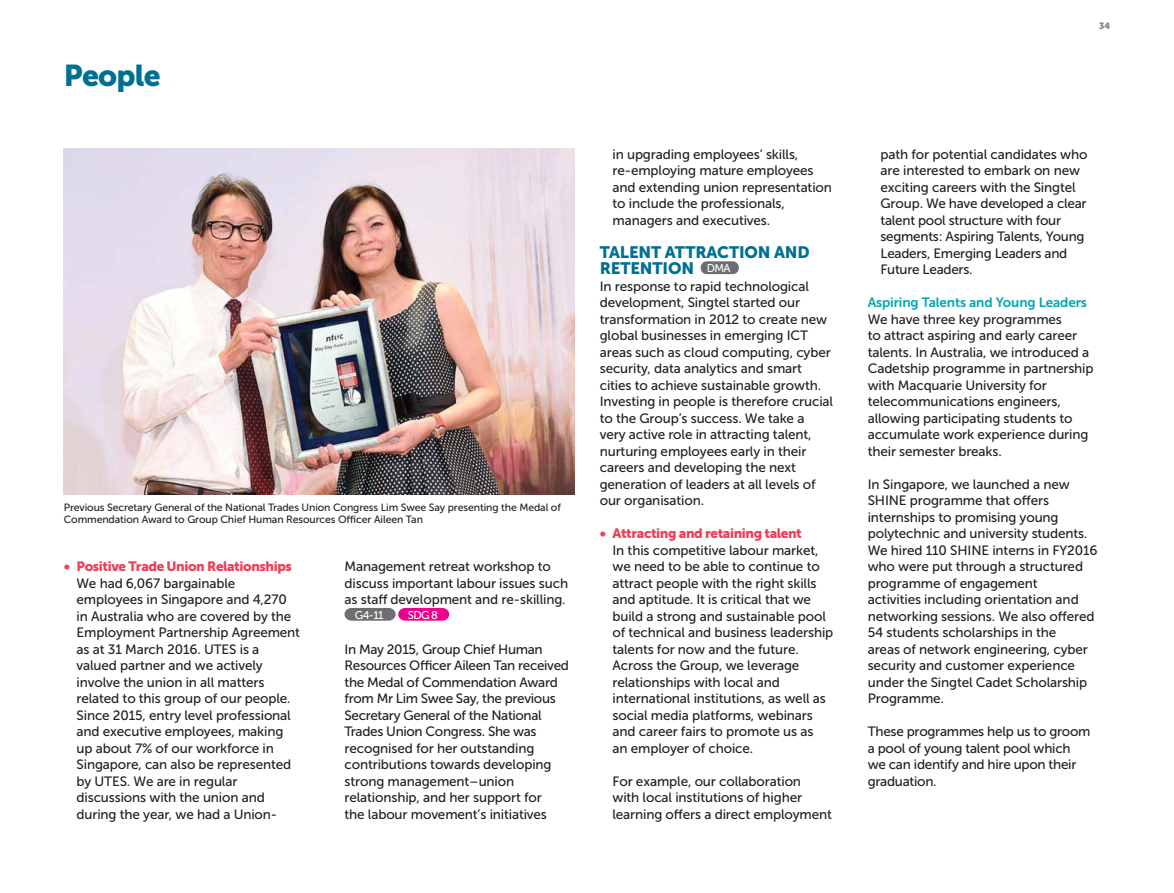
<style>
.page{position:relative;width:1174px;height:893px;background:#fff}
.page>*{position:absolute;margin:0;border:0;box-sizing:border-box;transform-origin:0 0}
.t1{font:30px "Museo Sans 900";letter-spacing:-.025em;color:#007092}
.t2{font:16.5px/16.5px "Museo Sans 900";letter-spacing:-.01em;color:#007092}
.t3{font:13.5px/16.5px "Museo Sans 500";letter-spacing:-.01em;color:#231f20}
.t4{font:13.5px "Museo Sans 900";letter-spacing:-.03em;color:#ef3f56}
.t5{font:13.5px "Museo Sans 700";letter-spacing:-.01em;color:#00a7ad}
.t6{font:11.25px "Museo Sans 500";letter-spacing:-.06em;color:#fff}
.t7{font:10.5px/12px "Museo Sans 500";letter-spacing:-.01em;color:#231f20}
.t8{font:9px "Museo Sans 900";color:#808285}
.s1{font-family:"Museo Sans 500";font-size:11.25px;color:#fff}
</style>
<div class="page">
<svg style="left:344px;top:608px;width:105px;height:13px"></svg>
<div style="left:700px;top:261px;width:39px;height:13px;background:#6d6e70;border-radius:6px"></div>
<img style="left:64px;top:148px;width:510px;height:347px">
<h1 class="t1" style="left:64px;top:65px;width:98px">People</h1>
<p class="t7" style="left:64px;top:503px;width:498px">Previous Secretary General of the National Trades Union Congress Lim Swee Say presenting the Medal of<br>Commendation Award to Group Chief Human Resources Officer Aileen Tan</p>
<p class="t4" style="left:64px;top:562px;width:230px">• Positive Trade Union Relationships</p>
<p class="t3" style="left:77px;top:576px;width:225px">We had 6,067 bargainable employees in Singapore and 4,270 in Australia who are covered by the<br>Employment Partnership Agreement as at 31 March 2016. UTES is a valued partner and we actively involve the union in all matters related to this group of our people.<br>Since 2015, entry level professional and executive employees, making up about 7% of our workforce in<br>Singapore, can also be represented by UTES. We are in regular discussions with the union and during the year, we had a Union-</p>
<p class="t3" style="left:344px;top:560px;width:225px">Management retreat workshop to discuss important labour issues such as staff development and re-skilling.</p>
<p class="t6" style="left:355px;top:610px;width:30px">G4-11</p>
<p class="t6" style="left:408px;top:610px;width:32px">SDG 8</p>
<p class="t3" style="left:344px;top:642px;width:226px">In May 2015, Group Chief Human<br>Resources Officer Aileen Tan received the Medal of Commendation Award from Mr Lim Swee Say, the previous<br>Secretary General of the National<br>Trades Union Congress. She was recognised for her outstanding contributions towards developing strong management–union relationship, and her support for<br>the labour movement’s initiatives</p>
<p class="t3" style="left:612px;top:147px;width:221px">in upgrading employees’ skills, re-employing mature employees and extending union representation to include the professionals, managers and executives.</p>
<p class="t2" style="left:600px;top:245px;width:211px">TALENT ATTRACTION AND<br>RETENTION <span class="s1">DMA</span></p>
<p class="t3" style="left:600px;top:279px;width:235px">In response to rapid technological development, Singtel started our transformation in 2012 to create new global businesses in emerging ICT areas such as cloud computing, cyber security, data analytics and smart cities to achieve sustainable growth.<br>Investing in people is therefore crucial to the Group’s success. We take a very active role in attracting talent, nurturing employees early in their careers and developing the next generation of leaders at all levels of our organisation.</p>
<p class="t4" style="left:600px;top:528px;width:203px">• Attracting and retaining talent</p>
<p class="t3" style="left:612px;top:543px;width:222px">In this competitive labour market, we need to be able to continue to attract people with the right skills and aptitude. It is critical that we build a strong and sustainable pool of technical and business leadership talents for now and the future.<br>Across the Group, we leverage relationships with local and international institutions, as well as social media platforms, webinars and career fairs to promote us as<br>an employer of choice.</p>
<p class="t3" style="left:612px;top:774px;width:221px">For example, our collaboration<br>with local institutions of higher learning offers a direct employment</p>
<p class="t8" style="left:1099px;top:23px;width:13px">34</p>
<p class="t3" style="left:880px;top:147px;width:208px">path for potential candidates who are interested to embark on new exciting careers with the Singtel<br>Group. We have developed a clear talent pool structure with four segments: Aspiring Talents, Young<br>Leaders, Emerging Leaders and<br>Future Leaders.</p>
<p class="t5" style="left:867px;top:297px;width:221px">Aspiring Talents and Young Leaders</p>
<p class="t3" style="left:867px;top:312px;width:227px">We have three key programmes<br>to attract aspiring and early career talents. In Australia, we introduced a Cadetship programme in partnership with Macquarie University for telecommunications engineers, allowing participating students to accumulate work experience during their semester breaks.</p>
<p class="t3" style="left:867px;top:477px;width:231px">In Singapore, we launched a new<br>SHINE programme that offers internships to promising young polytechnic and university students.<br>We hired 110 SHINE interns in FY2016 who were put through a structured programme of engagement<br>activities including orientation and networking sessions. We also offered<br>54 students scholarships in the<br>areas of network engineering, cyber security and customer experience under the Singtel Cadet Scholarship<br>Programme.</p>
<p class="t3" style="left:867px;top:725px;width:224px">These programmes help us to groom a pool of young talent pool which we can identify and hire upon their graduation.</p>
</div>
